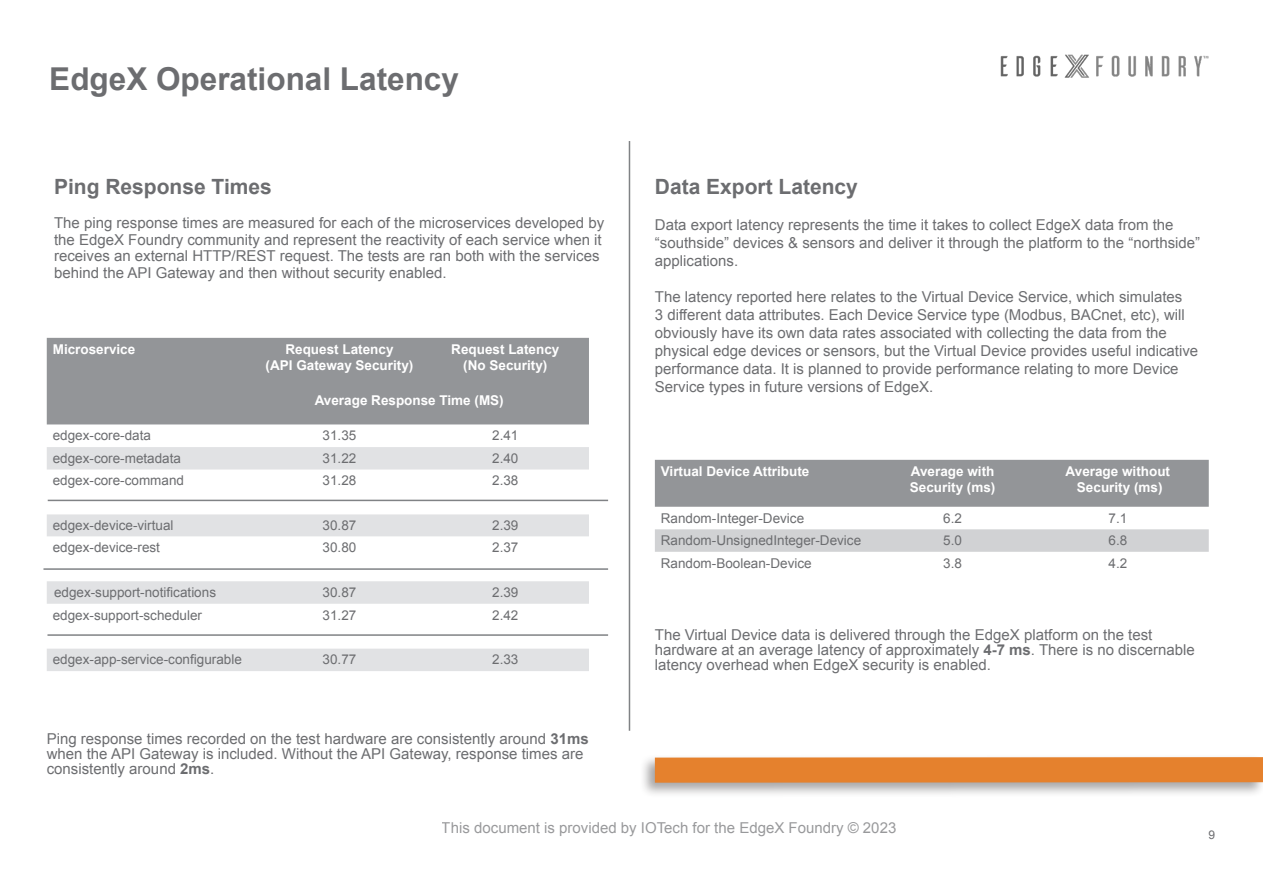
<style>
.page{position:relative;width:1263px;height:876px;background:#fff}
.page>*{position:absolute;margin:0;border:0;box-sizing:border-box;transform-origin:0 0}
.t1{font:700 31.5px "Arial";color:#6c6d70}
.t2{font:700 21px "Arial";color:#6c6d70}
.t3{font:15px/18px "Arial";color:#6c6d70}
.t4{font:13.5px "Arial";color:#6c6d70}
.t5{font:700 13.5px/16.2px "Arial";color:#fff;text-align:center}
.t6{font:12px "Arial";color:#6c6d70}
.s1{font-weight:700}
</style>
<div class="page">
<img style="left:1000px;top:54px;width:208px;height:23px">
<div style="left:47px;top:338px;width:542px;height:86px;background:#939598"></div>
<svg style="left:47px;top:447px;width:542px;height:224px"></svg>
<div style="left:655px;top:460px;width:554px;height:47px;background:#939598"></div>
<svg style="left:655px;top:529px;width:554px;height:23px;background:#d2d3d4"></svg>
<div style="left:640px;top:754px;width:623px;height:44px;background:#231f20;opacity:.4"></div>
<svg style="left:655px;top:757px;width:608px;height:26px;background:#e48332"></svg>
<hr style="left:48px;top:500px;width:560px;height:1px;background:#808285">
<hr style="left:47px;top:634px;width:561px;height:2px;background:#808285">
<hr style="left:43px;top:568px;width:565px;height:2px;background:#808285">
<hr style="left:629px;top:141px;width:1px;height:590px;background:#808285">
<p class="t1" style="left:49px;top:58px;width:411px">EdgeX Operational Latency</p>
<p class="t2" style="left:54px;top:173px;width:219px">Ping Response Times</p>
<p class="t3" style="left:54px;top:215px;width:552px;line-height:16.5px">The ping response times are measured for each of the microservices developed by the EdgeX Foundry community and represent the reactivity of each service when it receives an external HTTP/REST request. The tests are ran both with the services behind the API Gateway and then without security enabled.</p>
<p class="t5" style="left:53px;top:341px;width:84px">Microservice</p>
<p class="t5" style="left:266px;top:341px;width:149px">Request Latency<br>(API Gateway Security)</p>
<p class="t5" style="left:451px;top:341px;width:110px">Request Latency (No Security)</p>
<p class="t5" style="left:315px;top:393px;width:191px">Average Response Time (MS)</p>
<p class="t4" style="left:53px;top:427px;width:100px">edgex-core-data</p>
<p class="t4" style="left:323px;top:427px;width:35px">31.35</p>
<p class="t4" style="left:492px;top:427px;width:28px">2.41</p>
<p class="t4" style="left:53px;top:449px;width:130px">edgex-core-metadata</p>
<p class="t4" style="left:323px;top:449px;width:35px">31.22</p>
<p class="t4" style="left:492px;top:449px;width:28px">2.40</p>
<p class="t4" style="left:53px;top:472px;width:133px">edgex-core-command</p>
<p class="t4" style="left:323px;top:472px;width:35px">31.28</p>
<p class="t4" style="left:492px;top:472px;width:28px">2.38</p>
<p class="t4" style="left:53px;top:517px;width:122px">edgex-device-virtual</p>
<p class="t4" style="left:323px;top:517px;width:35px">30.87</p>
<p class="t4" style="left:492px;top:517px;width:28px">2.39</p>
<p class="t4" style="left:53px;top:539px;width:109px">edgex-device-rest</p>
<p class="t4" style="left:323px;top:539px;width:35px">30.80</p>
<p class="t4" style="left:492px;top:539px;width:28px">2.37</p>
<p class="t4" style="left:323px;top:583px;width:35px">30.87</p>
<p class="t4" style="left:492px;top:583px;width:28px">2.39</p>
<p class="t4" style="left:53px;top:606px;width:151px">edgex-support-scheduler</p>
<p class="t4" style="left:323px;top:606px;width:35px">31.27</p>
<p class="t4" style="left:492px;top:606px;width:28px">2.42</p>
<p class="t4" style="left:53px;top:651px;width:191px">edgex-app-service-configurable</p>
<p class="t4" style="left:323px;top:651px;width:35px">30.77</p>
<p class="t4" style="left:492px;top:651px;width:28px">2.33</p>
<p class="t4" style="left:54px;top:584px;width:164px">edgex-support-notifications</p>
<p class="t2" style="left:655px;top:173px;width:205px">Data Export Latency</p>
<p class="t3" style="left:655px;top:216px;width:547px">Data export latency represents the time it takes to collect EdgeX data from the “southside” devices &amp; sensors and deliver it through the platform to the “northside” applications.</p>
<p class="t3" style="left:655px;top:288px;width:545px">The latency reported here relates to the Virtual Device Service, which simulates<br>3 different data attributes. Each Device Service type (Modbus, BACnet, etc), will obviously have its own data rates associated with collecting the data from the physical edge devices or sensors, but the Virtual Device provides useful indicative performance data. It is planned to provide performance relating to more Device Service types in future versions of EdgeX.</p>
<p class="t5" style="left:661px;top:463px;width:150px">Virtual Device Attribute</p>
<p class="t5" style="left:911px;top:463px;width:85px">Average with</p>
<p class="t5" style="left:910px;top:479px;width:87px">Security (ms)</p>
<p class="t5" style="left:1065px;top:463px;width:106px">Average without</p>
<p class="t5" style="left:1077px;top:479px;width:87px">Security (ms)</p>
<p class="t4" style="left:661px;top:509px;width:145px">Random-Integer-Device</p>
<p class="t4" style="left:943px;top:509px;width:20px">6.2</p>
<p class="t4" style="left:1108px;top:509px;width:20px">7.1</p>
<p class="t4" style="left:661px;top:532px;width:202px">Random-UnsignedInteger-Device</p>
<p class="t4" style="left:943px;top:532px;width:20px">5.0</p>
<p class="t4" style="left:1108px;top:532px;width:20px">6.8</p>
<p class="t4" style="left:661px;top:554px;width:152px">Random-Boolean-Device</p>
<p class="t4" style="left:943px;top:554px;width:20px">3.8</p>
<p class="t4" style="left:1108px;top:554px;width:20px">4.2</p>
<p class="t3" style="left:655px;top:628px;width:542px;line-height:15px">The Virtual Device data is delivered through the EdgeX platform on the test hardware at an average latency of approximately <span class="s1">4-7 ms</span>. There is no discernable latency overhead when EdgeX security is enabled.</p>
<p class="t3" style="left:47px;top:732px;width:543px;line-height:15px">Ping response times recorded on the test hardware are consistently around <span class="s1">31ms </span>when the API Gateway is included. Without the API Gateway, response times are consistently around <span class="s1">2ms</span>.</p>
<p class="t3" style="left:442px;top:819px;width:456px">This document is provided by IOTech for the EdgeX Foundry © 2023</p>
<p class="t6" style="left:1208px;top:827px;width:8px">9</p>
</div>
